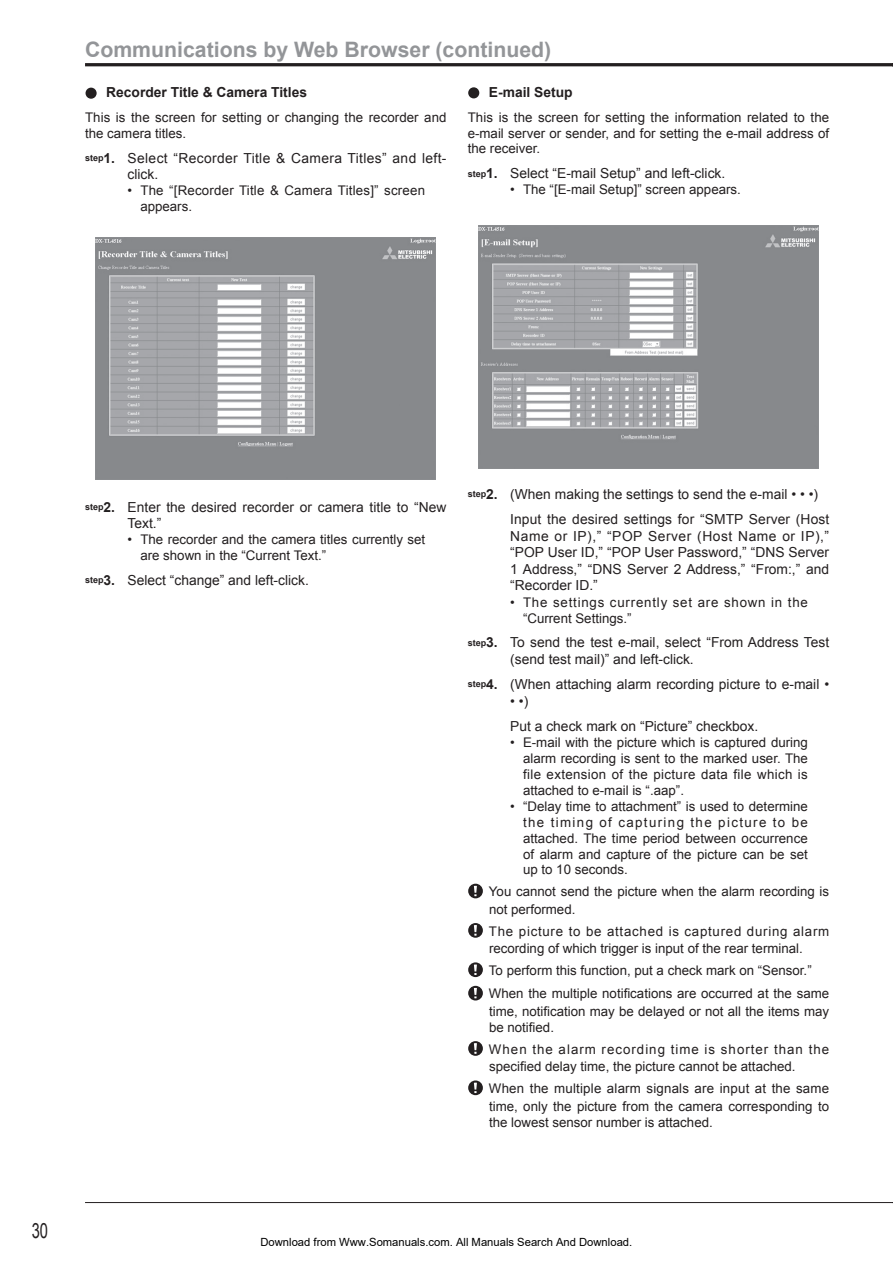
<style>
.page{position:relative;width:893px;height:1263px;background:#fff}
.page>*{position:absolute;margin:0;border:0;box-sizing:border-box;transform-origin:0 0}
.t1{font:700 21.3px "Arial";color:#939598}
.t2{font:21px "Arial";color:#231f20;scale:.7 1}
.t3{font:13.8px/16.6px "Arial";color:#231f20}
.t4{font:13.8px/16.6px "Arial";letter-spacing:.025em;color:#231f20}
.t5{font:700 13.8px "Arial";color:#231f20}
.t6{font:13.35px/15.9px "Arial";color:#231f20}
.t7{font:13.35px/15.9px "Arial";letter-spacing:.06em;color:#231f20}
.t8{font:11.25px "Arial";color:#000}
.s1{font-weight:700;font-size:9px}
.s2{font-weight:700}
</style>
<div class="page">
<hr style="left:85px;top:1202px;width:808px;height:1px;background:#231f20">
<hr style="left:85px;top:63px;width:808px;height:3px;background:#231f20">
<div style="left:86px;top:88px;width:11px;height:11px;background:#231f20;border-radius:50%"></div>
<img style="left:96px;top:237px;width:340px;height:243px">
<div style="left:468px;top:87px;width:11px;height:11px;background:#231f20;border-radius:50%"></div>
<img style="left:478px;top:226px;width:340px;height:242px">
<svg style="left:468px;top:884px;width:15px;height:14px"></svg>
<div style="left:469px;top:885px;width:13px;height:12px;border:1px solid #231f20;border-radius:50%"></div>
<svg style="left:468px;top:923px;width:15px;height:15px"></svg>
<div style="left:469px;top:924px;width:13px;height:12px;border:1px solid #231f20;border-radius:50%"></div>
<svg style="left:468px;top:962px;width:15px;height:15px"></svg>
<div style="left:469px;top:963px;width:13px;height:13px;border:1px solid #231f20;border-radius:50%"></div>
<svg style="left:468px;top:986px;width:15px;height:14px"></svg>
<div style="left:469px;top:987px;width:13px;height:12px;border:1px solid #231f20;border-radius:50%"></div>
<svg style="left:468px;top:1041px;width:15px;height:15px"></svg>
<div style="left:469px;top:1042px;width:13px;height:12px;border:1px solid #231f20;border-radius:50%"></div>
<svg style="left:468px;top:1080px;width:15px;height:15px"></svg>
<div style="left:469px;top:1082px;width:13px;height:12px;border:1px solid #231f20;border-radius:50%"></div>
<h1 class="t1" style="left:85px;top:37px;width:468px">Communications by Web Browser (continued)</h1>
<p class="t5" style="left:106px;top:85px;width:202px">Recorder Title &amp; Camera Titles</p>
<p class="t6" style="left:85px;top:109px;width:363px">This is the screen for setting or changing the recorder and the camera titles.</p>
<p class="t4" style="left:128px;top:150px;width:320px;text-indent:-43px"><span class="s1">step</span><span class="s2">1.</span> Select “Recorder Title &amp; Camera Titles” and left&shy;click.</p>
<p class="t6" style="left:140px;top:183px;width:286px;text-indent:-13px">• The “[Recorder Title &amp; Camera Titles]” screen appears.</p>
<p class="t5" style="left:489px;top:84px;width:85px">E-mail Setup</p>
<p class="t6" style="left:468px;top:109px;width:363px;text-align:justify">This is the screen for setting the information related to the e-mail server or sender, and for setting the e-mail address of the receiver.</p>
<p class="t3" style="left:468px;top:165px;width:259px"><span class="s1">step</span><span class="s2">1.</span> Select “E-mail Setup” and left-click.</p>
<p class="t6" style="left:510px;top:182px;width:232px">• The “[E-mail Setup]” screen appears.</p>
<p class="t3" style="left:128px;top:498px;width:320px;text-indent:-43px"><span class="s1">step</span><span class="s2">2.</span> Enter the desired recorder or camera title to “New<br>Text.”</p>
<p class="t6" style="left:140px;top:532px;width:286px;text-indent:-13px">• The recorder and the camera titles currently set are shown in the “Current Text.”</p>
<p class="t3" style="left:85px;top:572px;width:225px"><span class="s1">step</span><span class="s2">3.</span> Select “change” and left-click.</p>
<p class="t3" style="left:510px;top:482px;width:320px;line-height:25px;text-indent:-43px"><span class="s1">step</span><span class="s2">2.</span> (When making the settings to send the e-mail • • •)<br>Input the desired settings for “SMTP Server (Host</p>
<p class="t3" style="left:510px;top:527px;width:320px;text-align:justify">Name or IP),” “POP Server (Host Name or IP),” “POP User ID,” “POP User Password,” “DNS Server 1 Address,” “DNS Server 2 Address,” “From:,” and “Recorder ID.”</p>
<p class="t7" style="left:523px;top:594px;width:286px;text-indent:-13px">• The settings currently set are shown in the “Current Settings.”</p>
<p class="t3" style="left:510px;top:634px;width:320px;text-indent:-43px"><span class="s1">step</span><span class="s2">3.</span> To send the test e-mail, select “From Address Test (send test mail)” and left-click.</p>
<p class="t3" style="left:468px;top:676px;width:363px"><span class="s1">step</span><span class="s2">4.</span> (When attaching alarm recording picture to e-mail •</p>
<p class="t3" style="left:510px;top:688px;width:250px;line-height:25px">• •)<br>Put a check mark on “Picture” checkbox.</p>
<p class="t6" style="left:523px;top:734px;width:286px;text-align:justify;text-indent:-13px">• E-mail with the picture which is captured during alarm recording is sent to the marked user. The file extension of the picture data file which is attached to e-mail is “.aap”.</p>
<p class="t6" style="left:523px;top:798px;width:286px;text-align:justify;text-indent:-13px">• “Delay time to attachment” is used to determine the timing of capturing the picture to be attached. The time period between occurrence of alarm and capture of the picture can be set up to 10 seconds.</p>
<p class="t6" style="left:489px;top:883px;width:342px;line-height:17.5px">You cannot send the picture when the alarm recording is not performed.</p>
<p class="t6" style="left:489px;top:922px;width:342px;line-height:17.5px">The picture to be attached is captured during alarm recording of which trigger is input of the rear terminal.</p>
<p class="t6" style="left:489px;top:958px;width:342px;line-height:23.4px">To perform this function, put a check mark on “Sensor.”<br>When the multiple notifications are occurred at the same</p>
<p class="t6" style="left:489px;top:1003px;width:342px">time, notification may be delayed or not all the items may be notified.</p>
<p class="t6" style="left:489px;top:1040px;width:342px;line-height:17.5px">When the alarm recording time is shorter than the specified delay time, the picture cannot be attached.</p>
<p class="t6" style="left:489px;top:1079px;width:342px;line-height:17.5px">When the multiple alarm signals are input at the same time, only the picture from the camera corresponding to</p>
<p class="t6" style="left:489px;top:1114px;width:225px">the lowest sensor number is attached.</p>
<h2 class="t2" style="left:32px;top:1219px;width:25px">30</h2>
<p class="t8" style="left:260px;top:1235px;width:373px">Download from Www.Somanuals.com. All Manuals Search And Download.</p>
</div>
